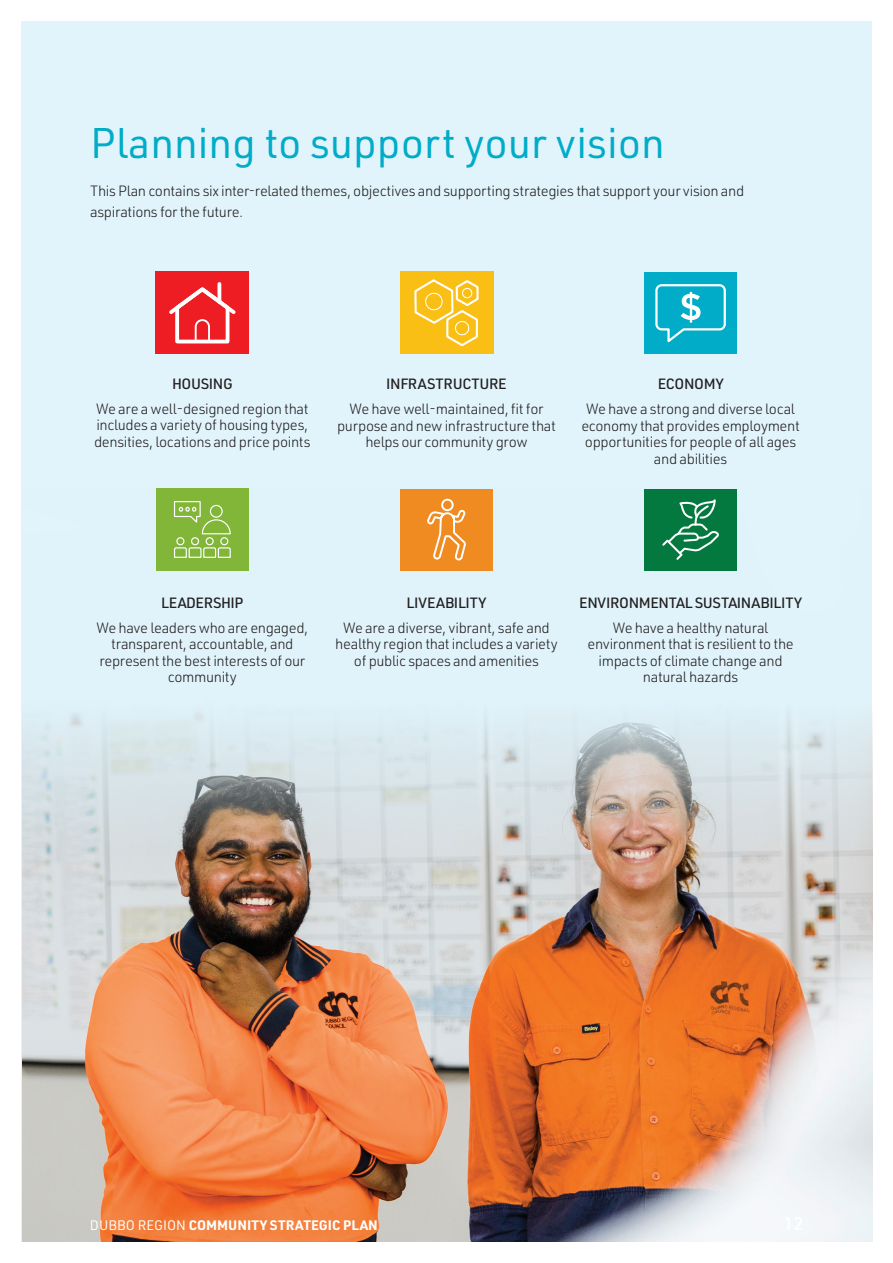
<style>
.page{position:relative;width:893px;height:1263px;background:#fff}
.page>*{position:absolute;margin:0;border:0;box-sizing:border-box;transform-origin:0 0}
.t1{font:42px "URWDIN";color:#00acc8}
.t2{font:300 14.7px/16.5px "URWDIN";letter-spacing:-.025em;color:#231f20;text-align:center}
.t3{font:500 14.7px "URWDIN";letter-spacing:-.025em;color:#231f20}
.t4{font:500 14.7px "URWDIN";letter-spacing:-.005em;color:#231f20}
.t5{font:700 13.5px "URWDIN";color:#fff}
.s1{font-weight:400}
</style>
<div class="page">
<div style="left:21px;top:21px;width:851px;height:1221px;background:#e1f4fc"></div>
<img style="left:22px;top:570px;width:850px;height:672px">
<div style="left:156px;top:271px;width:93px;height:83px;background:#ee1d23"></div>
<svg style="left:169px;top:282px;width:67px;height:62px"></svg>
<div style="left:400px;top:271px;width:93px;height:83px;background:#f9bf14"></div>
<svg style="left:414px;top:279px;width:65px;height:68px"></svg>
<div style="left:644px;top:272px;width:93px;height:82px;background:#00acc8"></div>
<svg style="left:655px;top:284px;width:71px;height:59px"></svg>
<div style="left:156px;top:488px;width:93px;height:82px;background:#81b639"></div>
<svg style="left:173px;top:501px;width:58px;height:57px"></svg>
<div style="left:400px;top:489px;width:93px;height:81px;background:#f08b21"></div>
<svg style="left:427px;top:498px;width:39px;height:63px"></svg>
<div style="left:644px;top:489px;width:93px;height:81px;background:#04793f"></div>
<svg style="left:662px;top:499px;width:57px;height:61px"></svg>
<h1 class="t1" style="left:90px;top:115px;width:576px">Planning to support your vision</h1>
<p class="t2" style="left:90px;top:179px;width:656px;line-height:21px;text-align:left">This Plan contains six inter-related themes, objectives and supporting strategies that support your vision and aspirations for the future.</p>
<p class="t3" style="left:172px;top:374px;width:62px">HOUSING</p>
<p class="t2" style="left:94px;top:400px;width:218px;text-align:left">We are a well-designed region that includes a variety of housing types, densities, locations and price points</p>
<p class="t3" style="left:386px;top:374px;width:122px">INFRASTRUCTURE</p>
<p class="t2" style="left:337px;top:400px;width:220px">We have well-maintained, fit for purpose and new infrastructure that helps our community grow</p>
<p class="t3" style="left:658px;top:374px;width:67px">ECONOMY</p>
<p class="t2" style="left:581px;top:400px;width:220px">We have a strong and diverse local economy that provides employment opportunities for people of all ages and abilities</p>
<p class="t3" style="left:161px;top:593px;width:84px">LEADERSHIP</p>
<p class="t2" style="left:96px;top:619px;width:213px">We have leaders who are engaged, transparent, accountable, and represent the best interests of our community</p>
<p class="t4" style="left:407px;top:593px;width:81px">LIVEABILITY</p>
<p class="t2" style="left:335px;top:619px;width:224px">We are a diverse, vibrant, safe and healthy region that includes a variety of public spaces and amenities</p>
<p class="t3" style="left:579px;top:593px;width:224px">ENVIRONMENTAL SUSTAINABILITY</p>
<p class="t2" style="left:587px;top:619px;width:208px">We have a healthy natural environment that is resilient to the impacts of climate change and natural hazards</p>
<p class="t5" style="left:90px;top:1215px;width:289px"><span class="s1">DUBBO REGION</span> COMMUNITY STRATEGIC PLAN</p>
</div>
